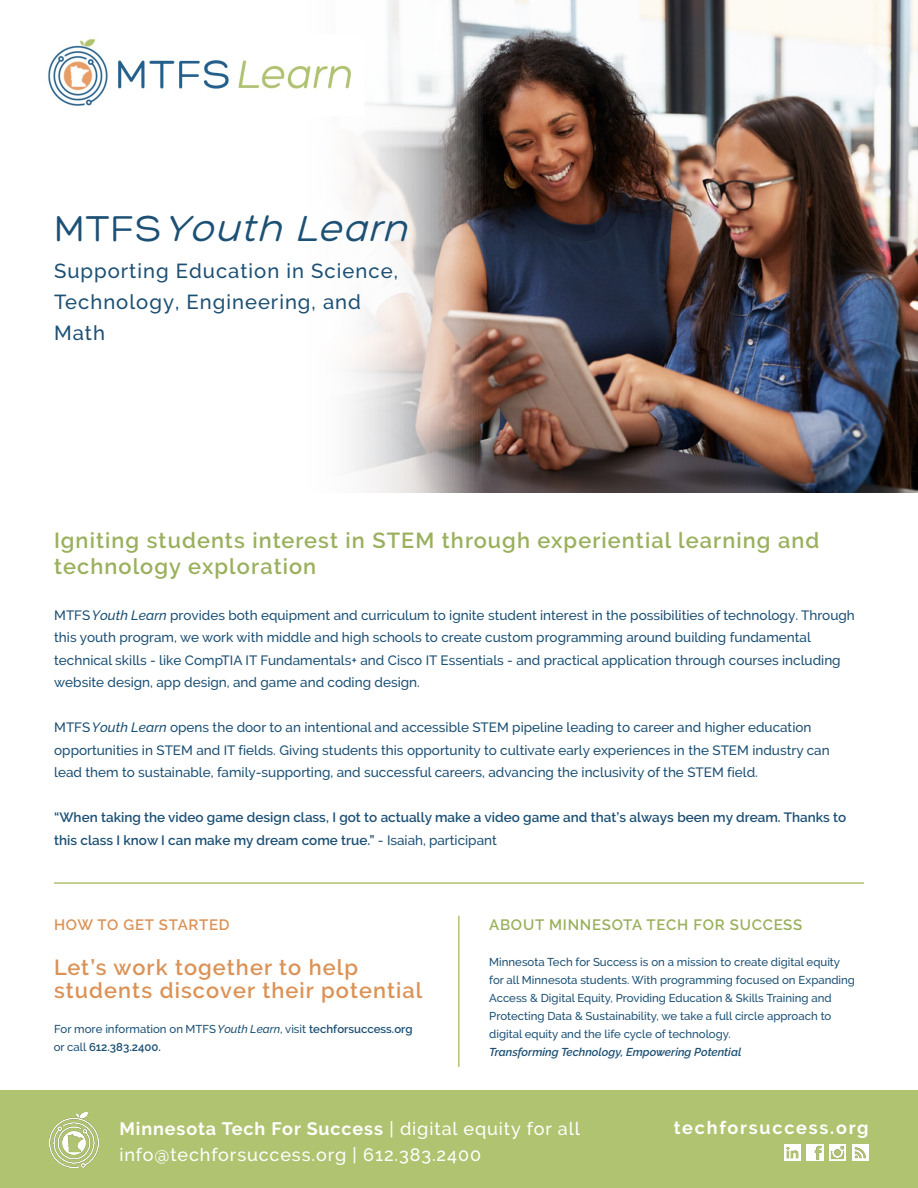
<style>
.page{position:relative;width:918px;height:1188px;background:#fff}
.page>*{position:absolute;margin:0;border:0;box-sizing:border-box;transform-origin:0 0}
.t1{font:italic 39px "Hero";color:#1c5074}
.t2{font:600 21.75px/25.5px "Raleway";letter-spacing:.05em;color:#9ab05c}
.t3{font:600 21.75px/22.5px "Raleway";letter-spacing:.05em;color:#db9256}
.t4{font:500 20.25px/31px "Raleway";letter-spacing:.05em;color:#1c5074}
.t5{font:700 18px "Raleway";letter-spacing:.05em;color:#fff}
.t6{font:500 18px "Raleway";letter-spacing:.05em;color:#fff}
.t7{font:700 18px "Raleway";letter-spacing:.1em;color:#fff}
.t8{font:600 15px "Raleway";letter-spacing:.05em;color:#9ab05c}
.t9{font:600 15px "Raleway";letter-spacing:.05em;color:#db9256}
.t10{font:500 13.5px/22.5px "Raleway";color:#1c5074}
.t11{font:600 13.5px/22.5px "Raleway";color:#1c5074}
.t12{font:500 11.4px/18px "Raleway";color:#1c5074}
.t13{font:italic 600 11.4px "Raleway";color:#1c5074}
.s1{font-style:normal}
.s2{font-style:italic}
.s3{font-weight:500}
.s4{font-weight:600}
</style>
<div class="page">
<img style="left:351px;top:0;width:567px;height:493px">
<hr style="left:458px;top:916px;width:2px;height:151px;background:#b0c370">
<hr style="left:54px;top:882px;width:810px;height:2px;background:#b0c370">
<div style="left:0;top:1091px;width:918px;height:97px;background:#b0c370"></div>
<img style="left:49px;top:1112px;width:50px;height:55px">
<img style="left:784px;top:1145px;width:16px;height:16px">
<img style="left:852px;top:1145px;width:17px;height:16px">
<img style="left:807px;top:1145px;width:16px;height:16px">
<img style="left:830px;top:1145px;width:16px;height:16px">
<img style="left:48px;top:34px;width:316px;height:81px">
<p class="t1" style="left:54px;top:209px;width:366px"><span class="s1">M T F S</span> Youth Learn</p>
<p class="t4" style="left:54px;top:255px;width:345px">Supporting Education in Science,<br>Technology, Engineering, and<br>Math</p>
<p class="t2" style="left:54px;top:528px;width:767px">Igniting students interest in STEM through experiential learning and technology exploration</p>
<p class="t10" style="left:54px;top:604px;width:802px">MTFS<span class="s2">Youth Learn</span> provides both equipment and curriculum to ignite student interest in the possibilities of technology. Through this youth program, we work with middle and high schools to create custom programming around building fundamental technical skills - like CompTIA IT Fundamentals+ and Cisco IT Essentials - and practical application through courses including website design, app design, and game and coding design.</p>
<p class="t10" style="left:54px;top:716px;width:777px">MTFS<span class="s2">Youth Learn</span> opens the door to an intentional and accessible STEM pipeline leading to career and higher education opportunities in STEM and IT fields. Giving students this opportunity to cultivate early experiences in the STEM industry can lead them to sustainable, family-supporting, and successful careers, advancing the inclusivity of the STEM field.</p>
<p class="t11" style="left:54px;top:806px;width:794px">“When taking the video game design class, I got to actually make a video game and that’s always been my dream. Thanks to this class I know I can make my dream come true.” <span class="s3">- Isaiah, participant</span></p>
<p class="t9" style="left:54px;top:916px;width:177px">HOW TO GET STARTED</p>
<p class="t3" style="left:54px;top:956px;width:370px">Let’s work together to help students discover their potential</p>
<p class="t12" style="left:54px;top:1020px;width:360px">For more information on MTFS<span class="s2">Youth Learn</span>, visit <span class="s4">techforsuccess.org </span>or call <span class="s4">612.383.2400.</span></p>
<p class="t8" style="left:489px;top:916px;width:315px">ABOUT MINNESOTA TECH FOR SUCCESS</p>
<p class="t12" style="left:489px;top:953px;width:367px">Minnesota Tech for Success is on a mission to create digital equity for all Minnesota students. With programming focused on Expanding Access &amp; Digital Equity, Providing Education &amp; Skills Training and Protecting Data &amp; Sustainability, we take a full circle approach to digital equity and the life cycle of technology.</p>
<p class="t13" style="left:489px;top:1046px;width:254px">Transforming Technology, Empowering Potential</p>
<p class="t5" style="left:119px;top:1118px;width:462px">Minnesota Tech For Success <span class="s3">| digital equity for all</span></p>
<p class="t6" style="left:119px;top:1144px;width:363px">info@techforsuccess.org | 612.383.2400</p>
<p class="t7" style="left:674px;top:1117px;width:196px">techforsuccess.org</p>
</div>
